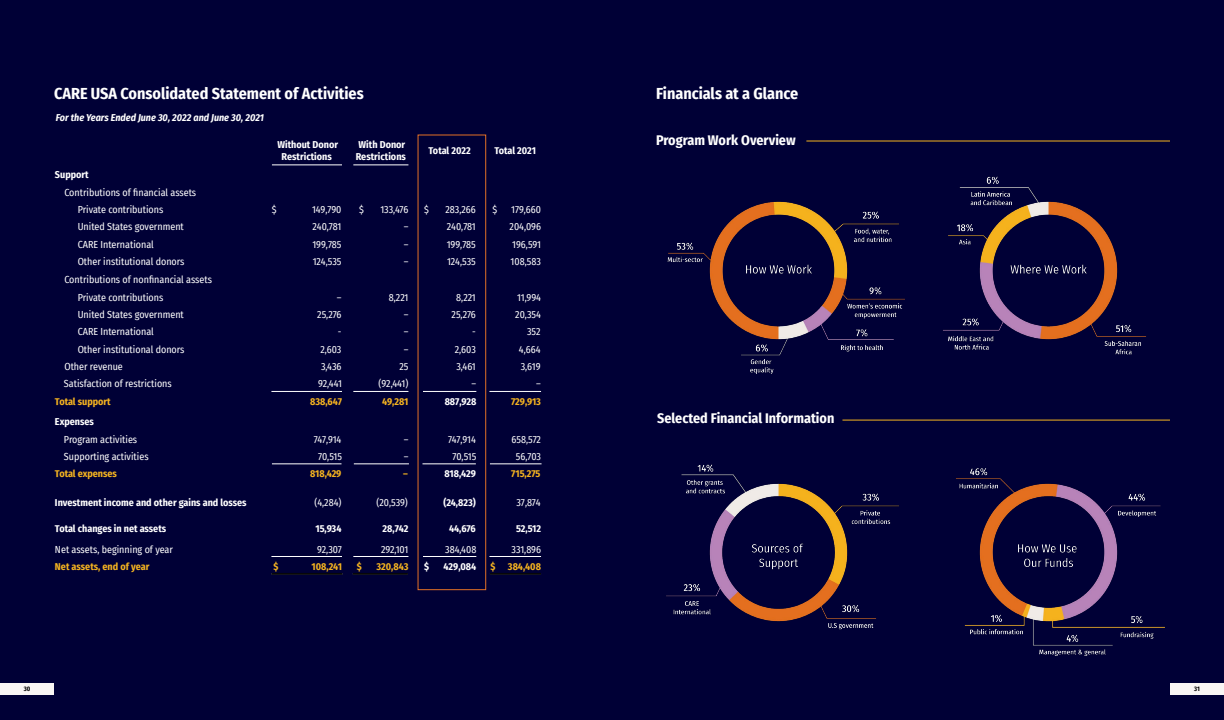
<style>
.page{position:relative;width:1224px;height:720px;background:#000036}
.page>*{position:absolute;margin:0;border:0;box-sizing:border-box;transform-origin:0 0}
.t1{font:700 16px "Fira Sans Condensed";color:#fff}
.t2{font:700 14px "Fira Sans Condensed";color:#fff}
.t3{font:10px/17.3px "Fira Sans Condensed";color:#fff}
.t4{font:700 10px/12px "Fira Sans Condensed";color:#fff;text-align:center}
.t5{font:700 10px "Fira Sans Condensed";color:#f4b320}
.t6{font:italic 700 10px "Fira Sans Condensed";color:#fff}
.t7{font:700 6.5px "Fira Sans Condensed";color:#000}
</style>
<div class="page">
<img style="left:667px;top:201px;width:237px;height:173px">
<img style="left:943px;top:176px;width:204px;height:179px">
<div style="left:418px;top:134px;width:68px;height:456px;border:1px solid #e47126"></div>
<img style="left:666px;top:464px;width:233px;height:166px">
<img style="left:956px;top:468px;width:209px;height:188px">
<div style="left:0;top:683px;width:54px;height:12px;background:#f9f6f4"></div>
<div style="left:1170px;top:683px;width:54px;height:12px;background:#f9f6f4"></div>
<hr style="left:423px;top:391px;width:53px;height:1px;background:#fff">
<hr style="left:489px;top:391px;width:52px;height:1px;background:#fff">
<hr style="left:354px;top:463px;width:55px;height:1px;background:#fff">
<hr style="left:422px;top:463px;width:54px;height:1px;background:#fff">
<hr style="left:490px;top:463px;width:52px;height:1px;background:#fff">
<hr style="left:271px;top:573px;width:71px;height:1px;background:#000">
<hr style="left:271px;top:574px;width:71px;height:1px;background:#000">
<hr style="left:353px;top:573px;width:55px;height:1px;background:#000">
<hr style="left:353px;top:574px;width:55px;height:1px;background:#000">
<hr style="left:490px;top:573px;width:51px;height:1px;background:#000">
<hr style="left:490px;top:574px;width:51px;height:1px;background:#000">
<hr style="left:272px;top:463px;width:70px;height:1px;background:#fff">
<hr style="left:271px;top:391px;width:71px;height:1px;background:#fff">
<hr style="left:353px;top:391px;width:55px;height:1px;background:#fff">
<hr style="left:353px;top:556px;width:55px;height:1px;background:#fff">
<hr style="left:271px;top:556px;width:71px;height:1px;background:#fff">
<hr style="left:489px;top:556px;width:52px;height:1px;background:#fff">
<hr style="left:353px;top:165px;width:55px;height:1px;background:#fff">
<hr style="left:272px;top:165px;width:70px;height:1px;background:#fff">
<hr style="left:423px;top:556px;width:53px;height:1px;background:#fff">
<hr style="left:806px;top:141px;width:364px;height:1px;background:#f4b320">
<hr style="left:842px;top:420px;width:328px;height:1px;background:#f4b320">
<h1 class="t1" style="left:54px;top:80px;width:311px">CARE USA Consolidated Statement of Activities</h1>
<p class="t6" style="left:56px;top:109px;width:210px">For the Years Ended June 30, 2022 and June 30, 2021</p>
<p class="t4" style="left:55px;top:168px;width:35px">Support</p>
<p class="t3" style="left:78px;top:183px;width:120px;text-indent:-13px">Contributions of financial assets<br>Private contributions</p>
<p class="t4" style="left:277px;top:138px;width:62px">Without Donor<br>Restrictions</p>
<p class="t4" style="left:356px;top:138px;width:52px;text-align:left">With Donor<br>Restrictions</p>
<p class="t4" style="left:429px;top:144px;width:44px">Total 2022</p>
<p class="t4" style="left:495px;top:144px;width:43px">Total 2021</p>
<p class="t3" style="left:272px;top:201px;width:6px">$</p>
<p class="t3" style="left:312px;top:201px;width:31px">149,790</p>
<p class="t3" style="left:359px;top:201px;width:6px">$</p>
<p class="t3" style="left:380px;top:201px;width:30px">133,476</p>
<p class="t3" style="left:424px;top:201px;width:6px">$</p>
<p class="t3" style="left:446px;top:201px;width:32px">283,266</p>
<p class="t3" style="left:492px;top:201px;width:6px">$</p>
<p class="t3" style="left:511px;top:201px;width:31px">179,660</p>
<p class="t3" style="left:78px;top:218px;width:108px">United States government</p>
<p class="t3" style="left:313px;top:218px;width:30px">240,781</p>
<p class="t3" style="left:404px;top:218px;width:6px">–</p>
<p class="t3" style="left:447px;top:218px;width:30px">240,781</p>
<p class="t3" style="left:510px;top:218px;width:33px">204,096</p>
<p class="t3" style="left:78px;top:235px;width:78px">CARE International</p>
<p class="t3" style="left:312px;top:235px;width:31px">199,785</p>
<p class="t3" style="left:404px;top:235px;width:6px">–</p>
<p class="t3" style="left:447px;top:235px;width:31px">199,785</p>
<p class="t3" style="left:512px;top:235px;width:30px">196,591</p>
<p class="t3" style="left:78px;top:253px;width:108px">Other institutional donors</p>
<p class="t3" style="left:313px;top:253px;width:30px">124,535</p>
<p class="t3" style="left:404px;top:253px;width:6px">–</p>
<p class="t3" style="left:447px;top:253px;width:30px">124,535</p>
<p class="t3" style="left:511px;top:253px;width:32px">108,583</p>
<p class="t3" style="left:78px;top:271px;width:136px;text-indent:-13px">Contributions of nonfinancial assets<br>Private contributions</p>
<p class="t3" style="left:337px;top:288px;width:6px">–</p>
<p class="t3" style="left:389px;top:288px;width:21px">8,221</p>
<p class="t3" style="left:456px;top:288px;width:21px">8,221</p>
<p class="t3" style="left:517px;top:288px;width:25px">11,994</p>
<p class="t3" style="left:78px;top:306px;width:108px">United States government</p>
<p class="t3" style="left:317px;top:306px;width:26px">25,276</p>
<p class="t3" style="left:404px;top:306px;width:6px">–</p>
<p class="t3" style="left:452px;top:306px;width:26px">25,276</p>
<p class="t3" style="left:515px;top:306px;width:27px">20,354</p>
<p class="t3" style="left:78px;top:323px;width:78px">CARE International</p>
<p class="t3" style="left:338px;top:323px;width:5px">-</p>
<p class="t3" style="left:404px;top:323px;width:6px">–</p>
<p class="t3" style="left:472px;top:323px;width:5px">-</p>
<p class="t3" style="left:527px;top:323px;width:15px">352</p>
<p class="t3" style="left:78px;top:340px;width:108px">Other institutional donors</p>
<p class="t3" style="left:321px;top:340px;width:22px">2,603</p>
<p class="t3" style="left:404px;top:340px;width:6px">–</p>
<p class="t3" style="left:455px;top:340px;width:22px">2,603</p>
<p class="t3" style="left:519px;top:340px;width:23px">4,664</p>
<p class="t3" style="left:64px;top:358px;width:60px">Other revenue</p>
<p class="t3" style="left:321px;top:358px;width:22px">3,436</p>
<p class="t3" style="left:399px;top:358px;width:11px">25</p>
<p class="t3" style="left:456px;top:358px;width:21px">3,461</p>
<p class="t3" style="left:521px;top:358px;width:21px">3,619</p>
<p class="t3" style="left:64px;top:375px;width:109px">Satisfaction of restrictions</p>
<p class="t3" style="left:318px;top:375px;width:25px">92,441</p>
<p class="t3" style="left:379px;top:375px;width:31px">(92,441)</p>
<p class="t3" style="left:472px;top:375px;width:6px">–</p>
<p class="t3" style="left:536px;top:375px;width:6px">–</p>
<p class="t5" style="left:55px;top:393px;width:57px">Total support</p>
<p class="t5" style="left:310px;top:393px;width:33px">838,647</p>
<p class="t5" style="left:382px;top:393px;width:28px">49,281</p>
<p class="t4" style="left:445px;top:395px;width:33px">887,928</p>
<p class="t5" style="left:511px;top:393px;width:32px">729,913</p>
<p class="t4" style="left:55px;top:415px;width:40px">Expenses</p>
<p class="t3" style="left:64px;top:430px;width:75px">Program activities</p>
<p class="t3" style="left:314px;top:430px;width:29px">747,914</p>
<p class="t3" style="left:404px;top:430px;width:6px">–</p>
<p class="t3" style="left:448px;top:430px;width:29px">747,914</p>
<p class="t3" style="left:512px;top:430px;width:31px">658,572</p>
<p class="t3" style="left:64px;top:447px;width:86px">Supporting activities</p>
<p class="t3" style="left:318px;top:447px;width:25px">70,515</p>
<p class="t3" style="left:404px;top:447px;width:6px">–</p>
<p class="t3" style="left:452px;top:447px;width:25px">70,515</p>
<p class="t3" style="left:516px;top:447px;width:27px">56,703</p>
<p class="t5" style="left:55px;top:465px;width:63px">Total expenses</p>
<p class="t5" style="left:310px;top:465px;width:33px">818,429</p>
<p class="t5" style="left:403px;top:465px;width:6px">–</p>
<p class="t4" style="left:444px;top:467px;width:33px">818,429</p>
<p class="t5" style="left:511px;top:465px;width:31px">715,275</p>
<p class="t4" style="left:55px;top:496px;width:193px">Investment income and other gains and losses</p>
<p class="t3" style="left:315px;top:493px;width:28px">(4,284)</p>
<p class="t3" style="left:376px;top:493px;width:33px">(20,539)</p>
<p class="t4" style="left:443px;top:496px;width:34px">(24,823)</p>
<p class="t3" style="left:517px;top:493px;width:26px">37,874</p>
<p class="t4" style="left:55px;top:522px;width:113px">Total changes in net assets</p>
<p class="t4" style="left:315px;top:522px;width:27px">15,934</p>
<p class="t4" style="left:383px;top:522px;width:27px">28,742</p>
<p class="t4" style="left:449px;top:522px;width:28px">44,676</p>
<p class="t4" style="left:516px;top:522px;width:27px">52,512</p>
<p class="t3" style="left:55px;top:540px;width:120px">Net assets, beginning of year</p>
<p class="t3" style="left:317px;top:540px;width:26px">92,307</p>
<p class="t3" style="left:381px;top:540px;width:29px">292,101</p>
<p class="t3" style="left:445px;top:540px;width:33px">384,408</p>
<p class="t3" style="left:512px;top:540px;width:31px">331,896</p>
<p class="t5" style="left:55px;top:558px;width:96px">Net assets, end of year</p>
<p class="t5" style="left:274px;top:558px;width:6px">$</p>
<p class="t5" style="left:312px;top:558px;width:32px">108,241</p>
<p class="t5" style="left:357px;top:558px;width:6px">$</p>
<p class="t5" style="left:376px;top:558px;width:34px">320,843</p>
<p class="t4" style="left:424px;top:560px;width:6px">$</p>
<p class="t4" style="left:444px;top:560px;width:34px">429,084</p>
<p class="t5" style="left:491px;top:558px;width:52px">$ 384,408</p>
<h1 class="t1" style="left:656px;top:80px;width:144px">Financials at a Glance</h1>
<h2 class="t2" style="left:656px;top:128px;width:141px">Program Work Overview</h2>
<h2 class="t2" style="left:657px;top:407px;width:179px">Selected Financial Information</h2>
<p class="t7" style="left:24px;top:683px;width:8px">30</p>
<p class="t7" style="left:1194px;top:683px;width:7px">31</p>
</div>
